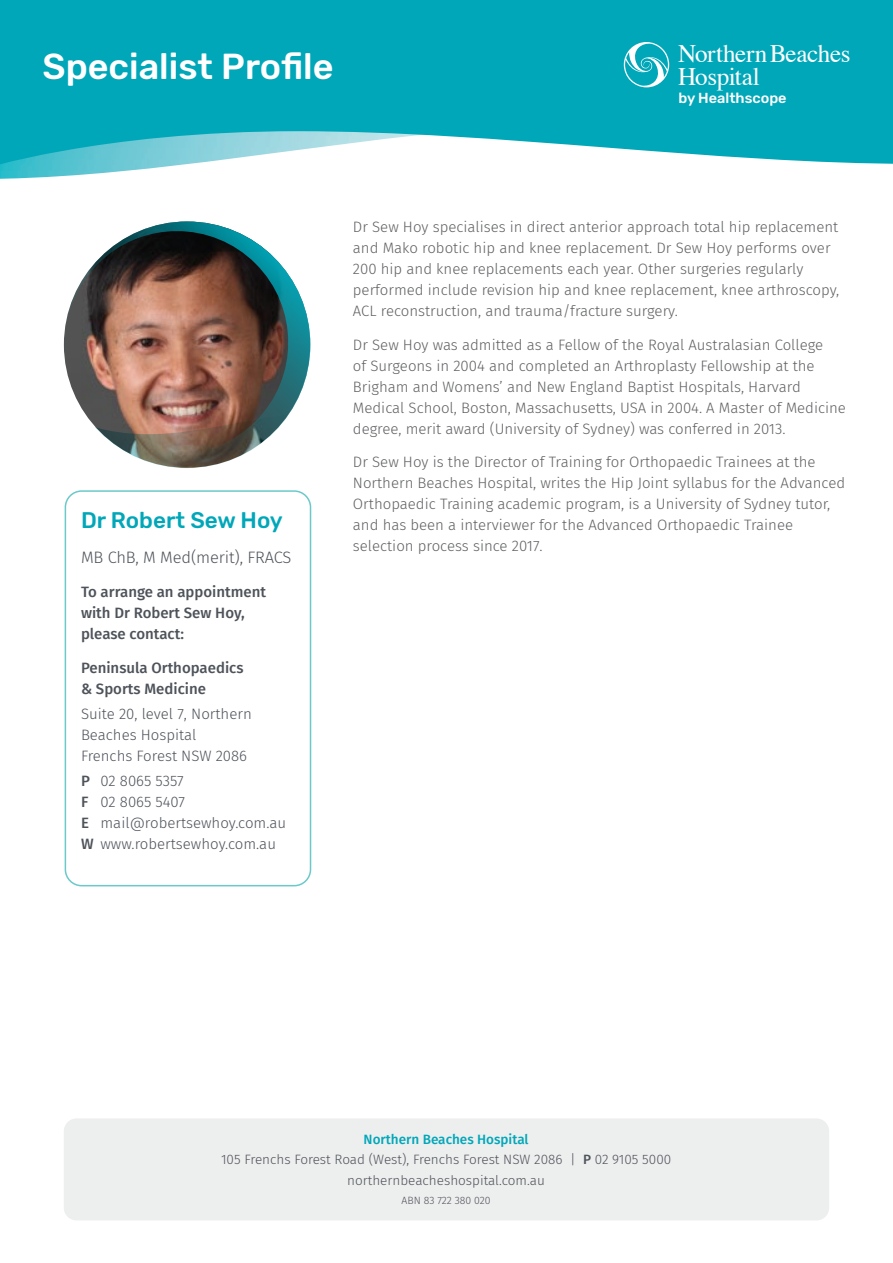
<style>
.page{position:relative;width:893px;height:1263px;background:#fff}
.page>*{position:absolute;margin:0;border:0;box-sizing:border-box;transform-origin:0 0}
.t1{font:500 36px "Rubik";color:#fff}
.t2{font:25.2px/22.6px "Times";letter-spacing:-.015em;color:#fff}
.t3{font:500 22.5px "Rubik";color:#00a7b9}
.t4{font:300 16.5px "Fira Sans";letter-spacing:-.01em;color:#4e535a}
.t5{font:300 15px/21px "Fira Sans";color:#5f6062}
.t6{font:300 15px/21px "Fira Sans";color:#4e535a}
.t7{font:500 15px/21px "Fira Sans";color:#4e535a}
.t8{font:500 14.55px "Rubik";color:#fff}
.t9{font:300 13.5px/19.5px "Fira Sans";color:#4e535a;text-align:center}
.t10{font:300 10.5px "Fira Sans";color:#4e535a}
.s1{font-weight:500}
.s2{font-weight:500;color:#00a7b9}
</style>
<div class="page">
<img style="left:0;top:170px;width:133px;height:9px">
<svg style="left:0;top:0;width:893px;height:170px;background:#1eb1c1"></svg>
<div style="left:65px;top:490px;width:246px;height:396px;border:2px solid #6ac9c9;border-radius:16px"></div>
<div style="left:64px;top:1118px;width:765px;height:102px;background:#edeeee;border-radius:13px"></div>
<svg style="left:624px;top:42px;width:45px;height:45px"></svg>
<img style="left:63px;top:221px;width:247px;height:247px">
<h1 class="t1" style="left:43px;top:46px;width:293px">Specialist Profile</h1>
<h2 class="t2" style="left:678px;top:40px;width:174px">NorthernBeaches<br>Hospital</h2>
<p class="t8" style="left:678px;top:90px;width:110px">by Healthscope</p>
<h3 class="t3" style="left:81px;top:507px;width:203px">Dr Robert Sew Hoy</h3>
<p class="t4" style="left:81px;top:545px;width:212px">MB ChB, M Med(merit), FRACS</p>
<p class="t7" style="left:81px;top:580px;width:187px">To arrange an appointment with Dr Robert Sew Hoy, please contact:</p>
<p class="t7" style="left:81px;top:656px;width:164px">Peninsula Orthopaedics &amp; Sports Medicine</p>
<p class="t6" style="left:81px;top:703px;width:172px">Suite 20, level 7, Northern<br>Beaches Hospital<br>Frenchs Forest NSW 2086</p>
<p class="t6" style="left:81px;top:770px;width:207px"><span class="s1">P</span> 02 8065 5357<br><span class="s1">F</span> 02 8065 5407<br><span class="s1">E</span> mail@robertsewhoy.com.au<br><span class="s1">W</span> www.robertsewhoy.com.au</p>
<p class="t5" style="left:353px;top:216px;width:488px">Dr Sew Hoy specialises in direct anterior approach total hip replacement and Mako robotic hip and knee replacement. Dr Sew Hoy performs over 200 hip and knee replacements each year. Other surgeries regularly performed include revision hip and knee replacement, knee arthroscopy, ACL reconstruction, and trauma/fracture surgery.</p>
<p class="t5" style="left:353px;top:334px;width:495px">Dr Sew Hoy was admitted as a Fellow of the Royal Australasian College<br>of Surgeons in 2004 and completed an Arthroplasty Fellowship at the Brigham and Womens’ and New England Baptist Hospitals, Harvard Medical School, Boston, Massachusetts, USA in 2004. A Master of Medicine degree, merit award (University of Sydney) was conferred in 2013.</p>
<p class="t5" style="left:353px;top:451px;width:494px">Dr Sew Hoy is the Director of Training for Orthopaedic Trainees at the Northern Beaches Hospital, writes the Hip Joint syllabus for the Advanced Orthopaedic Training academic program, is a University of Sydney tutor, and has been a interviewer for the Advanced Orthopaedic Trainee selection process since 2017.</p>
<p class="t9" style="left:221px;top:1130px;width:452px"><span class="s2">Northern Beaches Hospital<br></span>105 Frenchs Forest Road (West), Frenchs Forest NSW 2086 | <span class="s1">P</span> 02 9105 5000</p>
<p class="t9" style="left:347px;top:1170px;width:199px">northernbeacheshospital.com.au</p>
<p class="t10" style="left:401px;top:1193px;width:91px">ABN 83 722 380 020</p>
</div>
